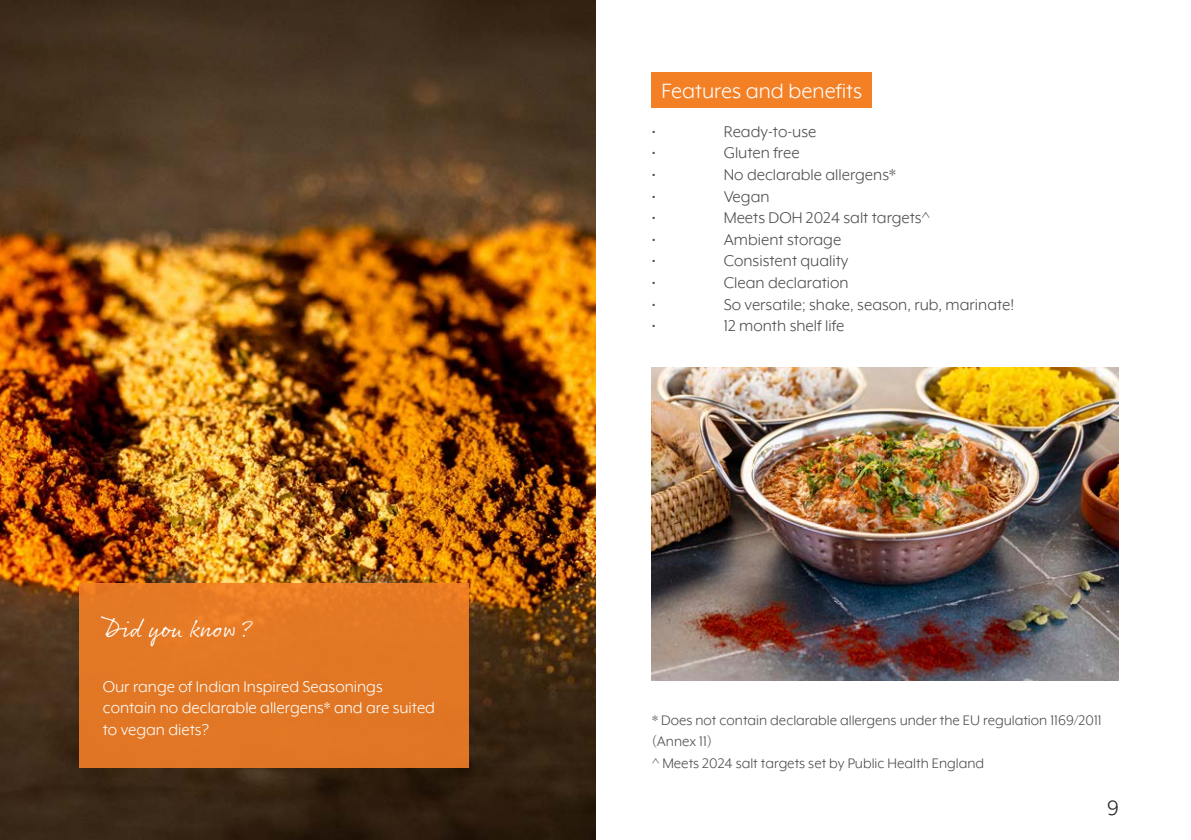
<style>
.page{position:relative;width:1191px;height:840px;background:#fff}
.page>*{position:absolute;margin:0;border:0;box-sizing:border-box;transform-origin:0 0}
.t1{font:24px "Mr Eaves XL Mod OT";color:#fff}
.t2{font:24px "Rollerscript W03 Rough";letter-spacing:-.01em;color:#fff}
.t3{font:24px "Mr Eaves XL Mod OT";color:#231f20}
.t4{font:18px "Mr Eaves XL Mod OT";color:#4b4c4d}
.t5{font:18px/21.6px "Mr Eaves XL Mod OT";color:#fff}
.t6{font:16px/21.6px "Mr Eaves XL Mod OT";color:#4b4c4d}
</style>
<div class="page">
<div style="left:651px;top:72px;width:220px;height:36px;background:#f48026"></div>
<img style="left:0;top:0;width:595px;height:839px">
<div style="left:79px;top:583px;width:390px;height:184px;background:#e27724"></div>
<img style="left:651px;top:368px;width:468px;height:312px">
<p class="t2" style="left:103px;top:613px;width:153px">Did you know?</p>
<p class="t5" style="left:103px;top:675px;width:334px">Our range of Indian Inspired Seasonings contain no declarable allergens* and are suited to vegan diets?</p>
<p class="t1" style="left:661px;top:77px;width:202px">Features and benefits</p>
<p class="t4" style="left:651px;top:121px;width:6px">•</p>
<p class="t4" style="left:723px;top:121px;width:94px">Ready-to-use</p>
<p class="t4" style="left:651px;top:143px;width:6px">•</p>
<p class="t4" style="left:723px;top:143px;width:77px">Gluten free</p>
<p class="t4" style="left:651px;top:165px;width:6px">•</p>
<p class="t4" style="left:723px;top:165px;width:174px">No declarable allergens*</p>
<p class="t4" style="left:651px;top:186px;width:6px">•</p>
<p class="t4" style="left:723px;top:186px;width:47px">Vegan</p>
<p class="t4" style="left:651px;top:208px;width:6px">•</p>
<p class="t4" style="left:723px;top:208px;width:208px">Meets DOH 2024 salt targets^</p>
<p class="t4" style="left:651px;top:229px;width:6px">•</p>
<p class="t4" style="left:723px;top:229px;width:119px">Ambient storage</p>
<p class="t4" style="left:651px;top:251px;width:6px">•</p>
<p class="t4" style="left:723px;top:251px;width:126px">Consistent quality</p>
<p class="t4" style="left:651px;top:273px;width:6px">•</p>
<p class="t4" style="left:723px;top:273px;width:126px">Clean declaration</p>
<p class="t4" style="left:651px;top:294px;width:6px">•</p>
<p class="t4" style="left:723px;top:294px;width:292px">So versatile; shake, season, rub, marinate!</p>
<p class="t4" style="left:651px;top:316px;width:6px">•</p>
<p class="t4" style="left:723px;top:316px;width:122px">12 month shelf life</p>
<p class="t6" style="left:652px;top:708px;width:451px">* Does not contain declarable allergens under the EU regulation 1169/2011 (Annex 11)</p>
<p class="t6" style="left:652px;top:752px;width:333px">^ Meets 2024 salt targets set by Public Health England</p>
<h1 class="t3" style="left:1107px;top:793px;width:13px">9</h1>
</div>
